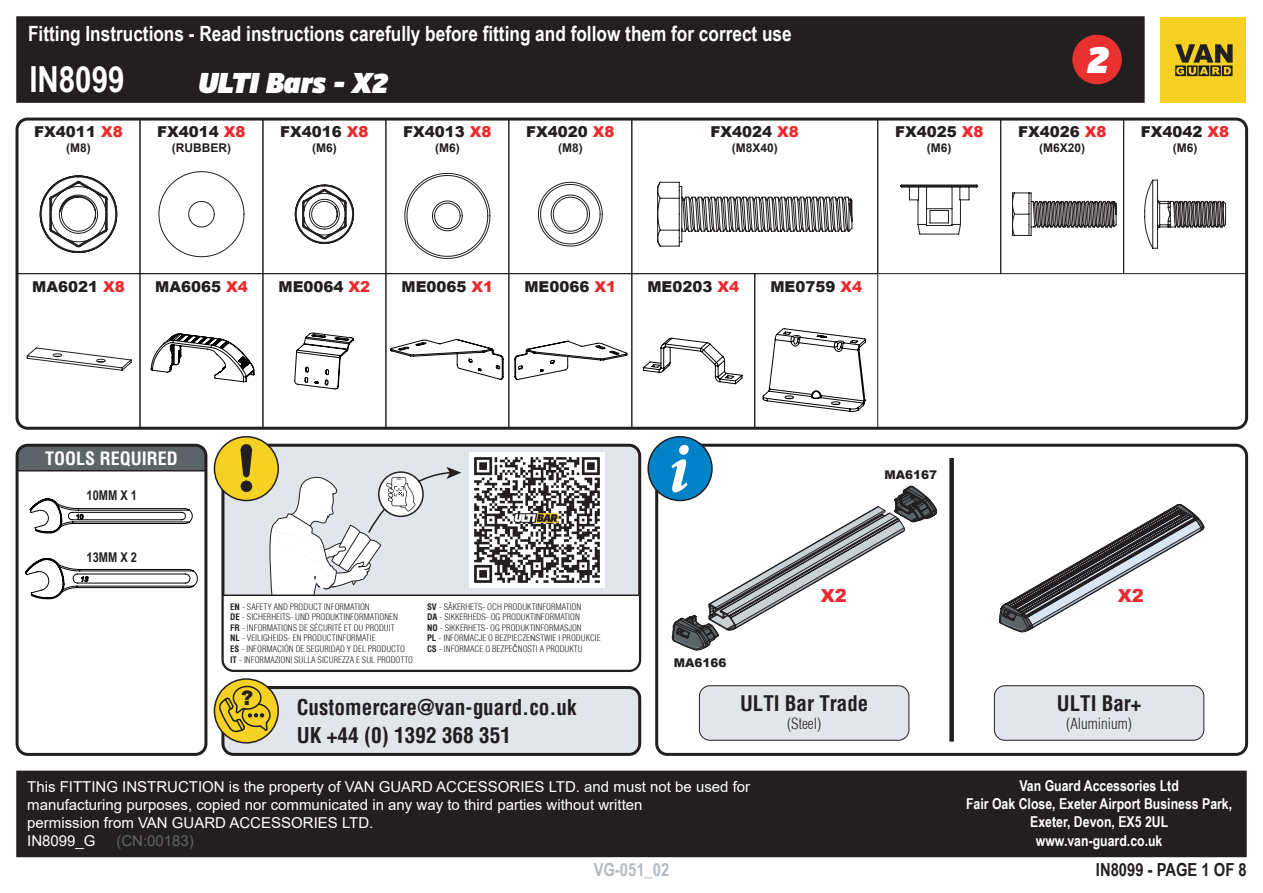
<style>
.page{position:relative;width:1263px;height:893px;background:#fff}
.page>*{position:absolute;margin:0;border:0;box-sizing:border-box;transform-origin:0 0}
.t1{font:italic 900 36.3px "Vinkel";color:#fff}
.t2{font:700 36px "Arial Narrow";color:#fff}
.t3{font:italic 900 27px "Vinkel";color:#fff}
.t4{font:700 condensed 21.3px/27.8px "Helvetica";color:#231f20}
.t5{font:700 21px "Arial Narrow";color:#fff}
.t6{font:700 condensed 21px "Helvetica";color:#231f20}
.t7{font:900 19.8px "Arial";color:#231f20}
.t8{font:700 18px "Arial Narrow";color:#231f20}
.t9{font:700 condensed 18px "Helvetica";color:#fff}
.t10{font:700 18px "Arial Narrow";color:#b4bac1}
.t11{font:900 18px "Arial";color:#ec2a2d}
.t12{font:15px/18px "Arial";color:#fff}
.t13{font:900 15px "Arial";color:#231f20}
.t14{font:700 15px/18px "Arial Narrow";color:#fff;text-align:center}
.t15{font:300 condensed 15px "Helvetica";color:#231f20}
.t16{font:15px "Arial";color:#5d6467}
.t17{font:700 13.5px "Arial Narrow";color:#231f20}
.t18{font:700 12px "Arial";color:#231f20}
.t19{font:900 12px "Arial";color:#231f20}
.t20{font:300 condensed 8.7px/10.5px "Helvetica";color:#231f20}
.s1{color:#ec2a2d}
.s2{font-weight:700}
.s3{font-family:"Myriad Pro";font-weight:400;font-stretch:normal}
.s4{font-family:"Arial Narrow";font-weight:400;font-stretch:normal}
</style>
<div class="page">
<div style="left:16px;top:771px;width:1231px;height:86px;background:#231f20"></div>
<div style="left:16px;top:16px;width:1129px;height:87px;background:#231f20;border:2px solid #231f20"></div>
<svg style="left:643px;top:338px;width:99px;height:46px"></svg>
<svg style="left:151px;top:334px;width:103px;height:48px"></svg>
<div style="left:140px;top:119px;width:123px;height:155px;border:1px solid #231f20"></div>
<div style="left:263px;top:119px;width:123px;height:155px;border:1px solid #231f20"></div>
<div style="left:385px;top:119px;width:124px;height:155px;border:1px solid #231f20"></div>
<div style="left:508px;top:119px;width:124px;height:155px;border:1px solid #231f20"></div>
<div style="left:631px;top:119px;width:247px;height:155px;border:1px solid #231f20"></div>
<div style="left:877px;top:119px;width:124px;height:155px;border:1px solid #231f20"></div>
<div style="left:1000px;top:119px;width:124px;height:155px;border:1px solid #231f20"></div>
<div style="left:140px;top:273px;width:123px;height:156px;border:1px solid #231f20"></div>
<div style="left:263px;top:273px;width:123px;height:156px;border:1px solid #231f20"></div>
<div style="left:385px;top:273px;width:124px;height:156px;border:1px solid #231f20"></div>
<div style="left:508px;top:273px;width:124px;height:156px;border:1px solid #231f20"></div>
<div style="left:631px;top:273px;width:124px;height:156px;border:1px solid #231f20"></div>
<div style="left:754px;top:273px;width:124px;height:156px;border:1px solid #231f20"></div>
<svg style="left:1123px;top:118px;width:124px;height:156px"></svg>
<svg style="left:1012px;top:192px;width:105px;height:44px"></svg>
<svg style="left:657px;top:182px;width:195px;height:65px"></svg>
<svg style="left:900px;top:184px;width:78px;height:51px"></svg>
<svg style="left:538px;top:182px;width:65px;height:64px"></svg>
<svg style="left:295px;top:185px;width:59px;height:59px"></svg>
<svg style="left:159px;top:171px;width:85px;height:86px"></svg>
<svg style="left:16px;top:118px;width:125px;height:311px"></svg>
<svg style="left:294px;top:333px;width:60px;height:56px"></svg>
<svg style="left:390px;top:339px;width:114px;height:41px"></svg>
<svg style="left:514px;top:341px;width:113px;height:39px"></svg>
<svg style="left:763px;top:328px;width:103px;height:84px"></svg>
<svg style="left:30px;top:498px;width:163px;height:35px"></svg>
<svg style="left:25px;top:558px;width:173px;height:41px"></svg>
<svg style="left:404px;top:173px;width:86px;height:86px"></svg>
<div style="left:1161px;top:17px;width:85px;height:85px;background:#f6d123"></div>
<svg style="left:1175px;top:44px;width:57px;height:32px"></svg>
<div style="left:1071px;top:34px;width:52px;height:51px;background:#e9312f;border-radius:50%"></div>
<div style="left:1071px;top:33px;width:52px;height:53px;border:2px solid #231f20;border-radius:50%"></div>
<svg style="left:16px;top:444px;width:191px;height:28px;background:#5e6467"></svg>
<div style="left:16px;top:444px;width:191px;height:312px;border:3px solid #231f20;border-radius:11px"></div>
<div style="left:223px;top:687px;width:417px;height:67px;background:#e2e5e9;border-radius:11px"></div>
<div style="left:221px;top:686px;width:420px;height:70px;border:3px solid #231f20;border-radius:11px"></div>
<svg style="left:214px;top:437px;width:64px;height:63px"></svg>
<div style="left:214px;top:436px;width:65px;height:65px;border:2px solid #231f20;border-radius:50%"></div>
<svg style="left:214px;top:679px;width:64px;height:64px"></svg>
<div style="left:214px;top:678px;width:65px;height:66px;border:2px solid #231f20;border-radius:50%"></div>
<svg style="left:218px;top:685px;width:53px;height:48px;background:#c9ae26"></svg>
<div style="left:655px;top:444px;width:593px;height:312px;border:3px solid #231f20;border-radius:11px"></div>
<div style="left:648px;top:437px;width:64px;height:63px;background:#0082c8;border-radius:50%"></div>
<div style="left:647px;top:436px;width:66px;height:65px;border:2px solid #231f20;border-radius:50%"></div>
<div style="left:949px;top:458px;width:5px;height:284px;background:#231f20"></div>
<div style="left:699px;top:686px;width:210px;height:54px;background:#e2e5e9;border-radius:11px"></div>
<div style="left:699px;top:685px;width:210px;height:55px;border:1px solid #231f20;border-radius:11px"></div>
<div style="left:994px;top:686px;width:210px;height:54px;background:#e2e5e9;border-radius:11px"></div>
<div style="left:994px;top:685px;width:210px;height:55px;border:1px solid #231f20;border-radius:11px"></div>
<svg style="left:999px;top:503px;width:205px;height:130px"></svg>
<svg style="left:671px;top:445px;width:266px;height:206px"></svg>
<svg style="left:221px;top:444px;width:420px;height:228px"></svg>
<h3 class="t5" style="left:28px;top:18px;width:765px">Fitting Instructions - Read instructions carefully before fitting and follow them for correct use</h3>
<h2 class="t2" style="left:29px;top:52px;width:97px">IN8099</h2>
<h3 class="t3" style="left:198px;top:64px;width:191px">ULTI Bars - X2</h3>
<h1 class="t1" style="left:1087px;top:34px;width:22px">2</h1>
<h3 class="t13" style="left:34px;top:121px;width:90px">FX4011 <span class="s1">X8</span></h3>
<h3 class="t18" style="left:66px;top:139px;width:26px">(M8)</h3>
<h3 class="t13" style="left:157px;top:121px;width:90px">FX4014 <span class="s1">X8</span></h3>
<h3 class="t18" style="left:172px;top:139px;width:61px">(RUBBER)</h3>
<h3 class="t13" style="left:280px;top:121px;width:90px">FX4016 <span class="s1">X8</span></h3>
<h3 class="t18" style="left:312px;top:139px;width:26px">(M6)</h3>
<h3 class="t13" style="left:403px;top:121px;width:90px">FX4013 <span class="s1">X8</span></h3>
<h3 class="t18" style="left:435px;top:139px;width:26px">(M6)</h3>
<h3 class="t13" style="left:526px;top:121px;width:90px">FX4020 <span class="s1">X8</span></h3>
<h3 class="t18" style="left:558px;top:139px;width:26px">(M8)</h3>
<h3 class="t13" style="left:710px;top:121px;width:90px">FX4024 <span class="s1">X8</span></h3>
<h3 class="t18" style="left:732px;top:139px;width:48px">(M8X40)</h3>
<h3 class="t13" style="left:895px;top:121px;width:90px">FX4025 <span class="s1">X8</span></h3>
<h3 class="t18" style="left:927px;top:139px;width:26px">(M6)</h3>
<h3 class="t13" style="left:1018px;top:121px;width:90px">FX4026 <span class="s1">X8</span></h3>
<h3 class="t18" style="left:1039px;top:139px;width:48px">(M6X20)</h3>
<h3 class="t13" style="left:1141px;top:121px;width:90px">FX4042 <span class="s1">X8</span></h3>
<h3 class="t18" style="left:1173px;top:139px;width:26px">(M6)</h3>
<h3 class="t13" style="left:32px;top:276px;width:94px">MA6021 <span class="s1">X8</span></h3>
<h3 class="t13" style="left:155px;top:276px;width:94px">MA6065 <span class="s1">X4</span></h3>
<h3 class="t13" style="left:279px;top:276px;width:93px">ME0064 <span class="s1">X2</span></h3>
<h3 class="t13" style="left:401px;top:276px;width:93px">ME0065 <span class="s1">X1</span></h3>
<h3 class="t13" style="left:524px;top:276px;width:93px">ME0066 <span class="s1">X1</span></h3>
<h3 class="t13" style="left:647px;top:276px;width:93px">ME0203 <span class="s1">X4</span></h3>
<h3 class="t13" style="left:770px;top:276px;width:93px">ME0759 <span class="s1">X4</span></h3>
<h3 class="t9" style="left:45px;top:446px;width:134px">TOOLS REQUIRED</h3>
<h3 class="t17" style="left:87px;top:485px;width:52px">10MM X 1</h3>
<h3 class="t17" style="left:87px;top:547px;width:52px">13MM X 2</h3>
<h3 class="t19" style="left:884px;top:466px;width:54px">MA6167</h3>
<p class="t20" style="left:230px;top:601px;width:184px"><span class="s2">EN</span> - SAFETY AND PRODUCT INFORMATION<br><span class="s2">DE</span> - SICHERHEITS- UND PRODUKTINFORMATIONEN<br><span class="s2">FR</span> - INFORMATIONS DE SÉCURITÉ ET DU PRODUIT<br><span class="s2">NL</span> - VEILIGHEIDS- EN PRODUCTINFORMATIE<br><span class="s2">ES</span> - INFORMACIÓN DE SEGURIDAD Y DEL PRODUCTO <span class="s2">IT</span> - INFORMAZIONI SULLA SICUREZZA E SUL PRODOTTO</p>
<p class="t20" style="left:427px;top:601px;width:175px"><span class="s2">SV</span> - SÄKERHETS- OCH PRODUKTINFORMATION<br><span class="s2">DA</span> - SIKKERHEDS- OG PRODUKTINFORMATION<br><span class="s2">NO</span> - SIKKERHETS- OG PRODUKTINFORMASJON<br><span class="s2">PL</span> - INFORMACJE O BEZPIECZE<span class="s3">Ń</span>STWIE I PRODUKCIE <span class="s2">CS</span> - INFORMACE O BEZPE<span class="s4">Č</span>NOSTI A PRODUKTU</p>
<h3 class="t7" style="left:241px;top:683px;width:14px">?</h3>
<h3 class="t4" style="left:297px;top:693px;width:281px">Customercare@van-guard.co.uk<br>UK +44 (0) 1392 368 351</h3>
<h3 class="t11" style="left:821px;top:582px;width:28px">X2</h3>
<h3 class="t11" style="left:1118px;top:582px;width:28px">X2</h3>
<h3 class="t19" style="left:674px;top:654px;width:54px">MA6166</h3>
<h3 class="t6" style="left:740px;top:690px;width:130px">ULTI Bar Trade</h3>
<h3 class="t15" style="left:787px;top:714px;width:36px">(Steel)</h3>
<h3 class="t6" style="left:1057px;top:690px;width:86px">ULTI Bar+</h3>
<h3 class="t15" style="left:1066px;top:714px;width:67px">(Aluminium)</h3>
<p class="t12" style="left:27px;top:778px;width:724px">This FITTING INSTRUCTION is the property of VAN GUARD ACCESSORIES LTD. and must not be used for manufacturing purposes, copied nor communicated in any way to third parties without written<br>permission from VAN GUARD ACCESSORIES LTD.<br>IN8099_G</p>
<h3 class="t16" style="left:116px;top:831px;width:79px">(CN:00183)</h3>
<h3 class="t10" style="left:594px;top:856px;width:77px">VG-051_02</h3>
<h3 class="t14" style="left:966px;top:776px;width:268px">Van Guard Accessories Ltd<br>Fair Oak Close, Exeter Airport Business Park,<br>Exeter, Devon, EX5 2UL</h3>
<h3 class="t14" style="left:1036px;top:831px;width:128px">www.van-guard.co.uk</h3>
<h3 class="t8" style="left:1096px;top:856px;width:152px">IN8099 - PAGE 1 OF 8</h3>
</div>
